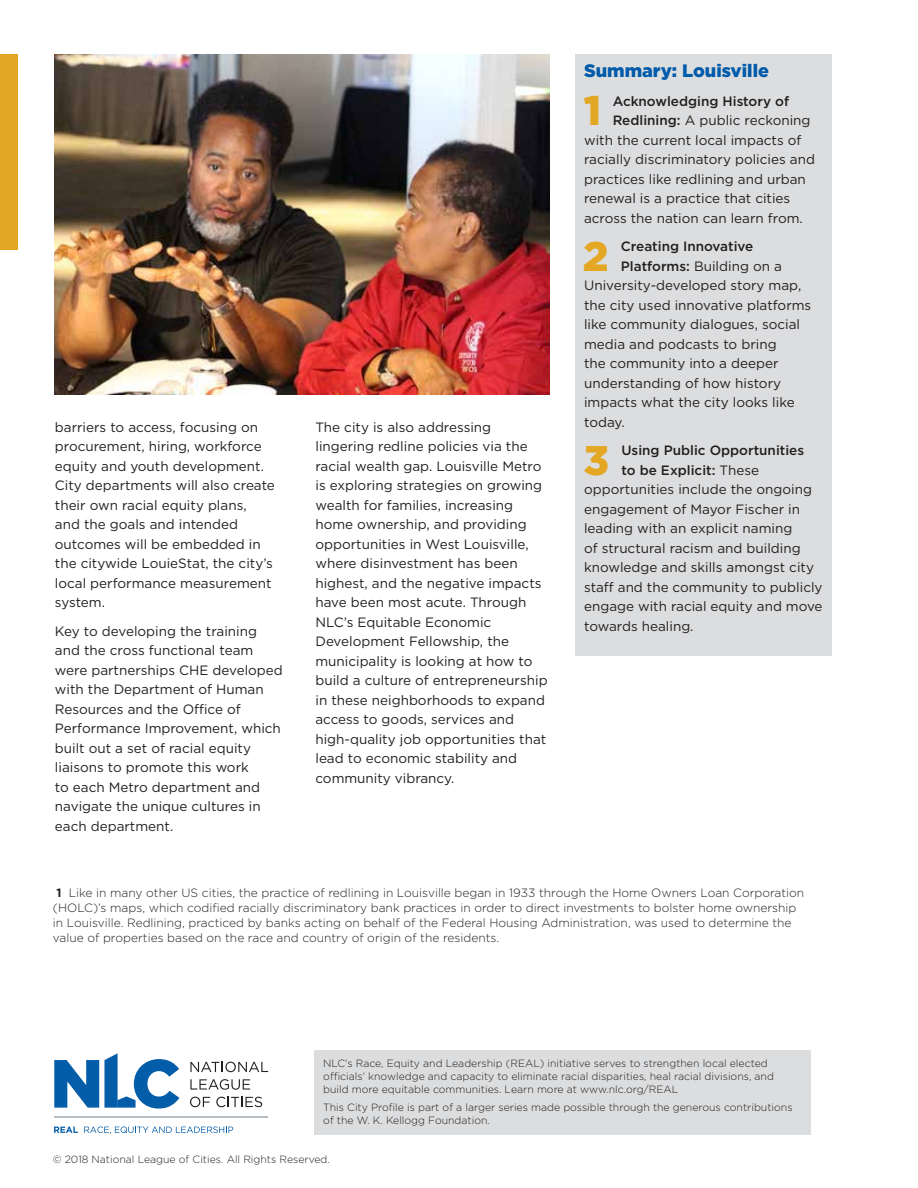
<style>
.page{position:relative;width:918px;height:1188px;background:#fff}
.page>*{position:absolute;margin:0;border:0;box-sizing:border-box;transform-origin:0 0}
.t1{font:900 41.4px "Gotham";color:#e4a724}
.t2{font:900 18px "Gotham";color:#005bab}
.t3{font:13.5px/19.5px "Gotham";color:#231f20}
.t4{font:500 13.5px "Gotham";color:#231f20}
.t5{font:300 12px/15px "Gotham";color:#231f20}
.t6{font:300 10.5px/12.8px "Gotham";color:#231f20}
.s1{font-weight:500}
.s2{font-weight:400}
.s3{font-weight:700}
</style>
<div class="page">
<div style="left:0;top:54px;width:18px;height:195px;background:#e4a724"></div>
<img style="left:55px;top:54px;width:495px;height:341px">
<div style="left:575px;top:54px;width:257px;height:601px;background:#dcddde"></div>
<svg style="left:54px;top:1127px;width:24px;height:6px"></svg>
<svg style="left:84px;top:1127px;width:149px;height:7px"></svg>
<svg style="left:54px;top:1053px;width:125px;height:56px"></svg>
<hr style="left:54px;top:1117px;width:213px;height:1px;background:#b4bec4">
<svg style="left:190px;top:1062px;width:78px;height:10px"></svg>
<svg style="left:190px;top:1079px;width:60px;height:11px"></svg>
<svg style="left:190px;top:1097px;width:20px;height:10px"></svg>
<svg style="left:216px;top:1097px;width:46px;height:10px"></svg>
<div style="left:314px;top:1050px;width:497px;height:85px;background:#dcddde"></div>
<p class="t3" style="left:55px;top:417px;width:222px">barriers to access, focusing on procurement, hiring, workforce equity and youth development.<br>City departments will also create their own racial equity plans, and the goals and intended outcomes will be embedded in the citywide LouieStat, the city’s local performance measurement system.</p>
<p class="t3" style="left:55px;top:621px;width:229px">Key to developing the training and the cross functional team were partnerships CHE developed with the Department of Human<br>Resources and the Office of<br>Performance Improvement, which built out a set of racial equity liaisons to promote this work<br>to each Metro department and navigate the unique cultures in each department.</p>
<p class="t3" style="left:315px;top:417px;width:234px">The city is also addressing lingering redline policies via the racial wealth gap. Louisville Metro is exploring strategies on growing wealth for families, increasing home ownership, and providing opportunities in West Louisville, where disinvestment has been highest, and the negative impacts have been most acute. Through<br>NLC’s Equitable Economic<br>Development Fellowship, the municipality is looking at how to build a culture of entrepreneurship in these neighborhoods to expand access to goods, services and high-quality job opportunities that lead to economic stability and community vibrancy.</p>
<h2 class="t2" style="left:584px;top:59px;width:186px">Summary: Louisville</h2>
<h1 class="t1" style="left:584px;top:82px;width:19px">1</h1>
<p class="t4" style="left:613px;top:92px;width:178px">Acknowledging History of</p>
<p class="t3" style="left:613px;top:111px;width:199px"><span class="s1">Redlining:</span> A public reckoning</p>
<p class="t3" style="left:584px;top:130px;width:219px">with the current local impacts of</p>
<p class="t3" style="left:584px;top:150px;width:232px">racially discriminatory policies and</p>
<p class="t3" style="left:584px;top:169px;width:223px">practices like redlining and urban</p>
<p class="t3" style="left:584px;top:189px;width:208px">renewal is a practice that cities</p>
<p class="t3" style="left:584px;top:208px;width:220px">across the nation can learn from.</p>
<h1 class="t1" style="left:583px;top:228px;width:27px">2</h1>
<p class="t4" style="left:621px;top:238px;width:134px">Creating Innovative</p>
<p class="t3" style="left:621px;top:256px;width:162px"><span class="s1">Platforms:</span> Building on a</p>
<p class="t3" style="left:584px;top:276px;width:219px">University-developed story map,</p>
<p class="t3" style="left:584px;top:295px;width:229px">the city used innovative platforms</p>
<p class="t3" style="left:584px;top:315px;width:217px">like community dialogues, social</p>
<p class="t3" style="left:584px;top:334px;width:194px">media and podcasts to bring</p>
<p class="t3" style="left:584px;top:354px;width:196px">the community into a deeper</p>
<p class="t3" style="left:584px;top:373px;width:199px">understanding of how history</p>
<p class="t3" style="left:584px;top:393px;width:212px">impacts what the city looks like</p>
<p class="t3" style="left:584px;top:412px;width:42px">today.</p>
<h1 class="t1" style="left:583px;top:432px;width:27px">3</h1>
<p class="t4" style="left:621px;top:442px;width:184px">Using Public Opportunities</p>
<p class="t4" style="left:621px;top:461px;width:139px">to be Explicit: <span class="s2">These</span></p>
<p class="t3" style="left:584px;top:480px;width:230px">opportunities include the ongoing</p>
<p class="t3" style="left:584px;top:499px;width:217px">engagement of Mayor Fischer in</p>
<p class="t3" style="left:584px;top:519px;width:210px">leading with an explicit naming</p>
<p class="t3" style="left:584px;top:538px;width:218px">of structural racism and building</p>
<p class="t3" style="left:584px;top:558px;width:231px">knowledge and skills amongst city</p>
<p class="t3" style="left:584px;top:577px;width:240px">staff and the community to publicly</p>
<p class="t3" style="left:584px;top:597px;width:240px">engage with racial equity and move</p>
<p class="t3" style="left:584px;top:616px;width:111px">towards healing.</p>
<p class="t5" style="left:53px;top:885px;width:753px;text-indent:4px"><span class="s3">1</span> Like in many other US cities, the practice of redlining in Louisville began in 1933 through the Home Owners Loan Corporation (HOLC)’s maps, which codified racially discriminatory bank practices in order to direct investments to bolster home ownership in Louisville. Redlining, practiced by banks acting on behalf of the Federal Housing Administration, was used to determine the value of properties based on the race and country of origin of the residents.</p>
<p class="t6" style="left:323px;top:1057px;width:452px">NLC’s Race, Equity and Leadership (REAL) initiative serves to strengthen local elected officials’ knowledge and capacity to eliminate racial disparities, heal racial divisions, and build more equitable communities. Learn more at www.nlc.org/REAL</p>
<p class="t6" style="left:323px;top:1101px;width:471px">This City Profile is part of a larger series made possible through the generous contributions of the W. K. Kellogg Foundation.</p>
<p class="t6" style="left:53px;top:1152px;width:279px">© 2018 National League of Cities. All Rights Reserved.</p>
</div>
